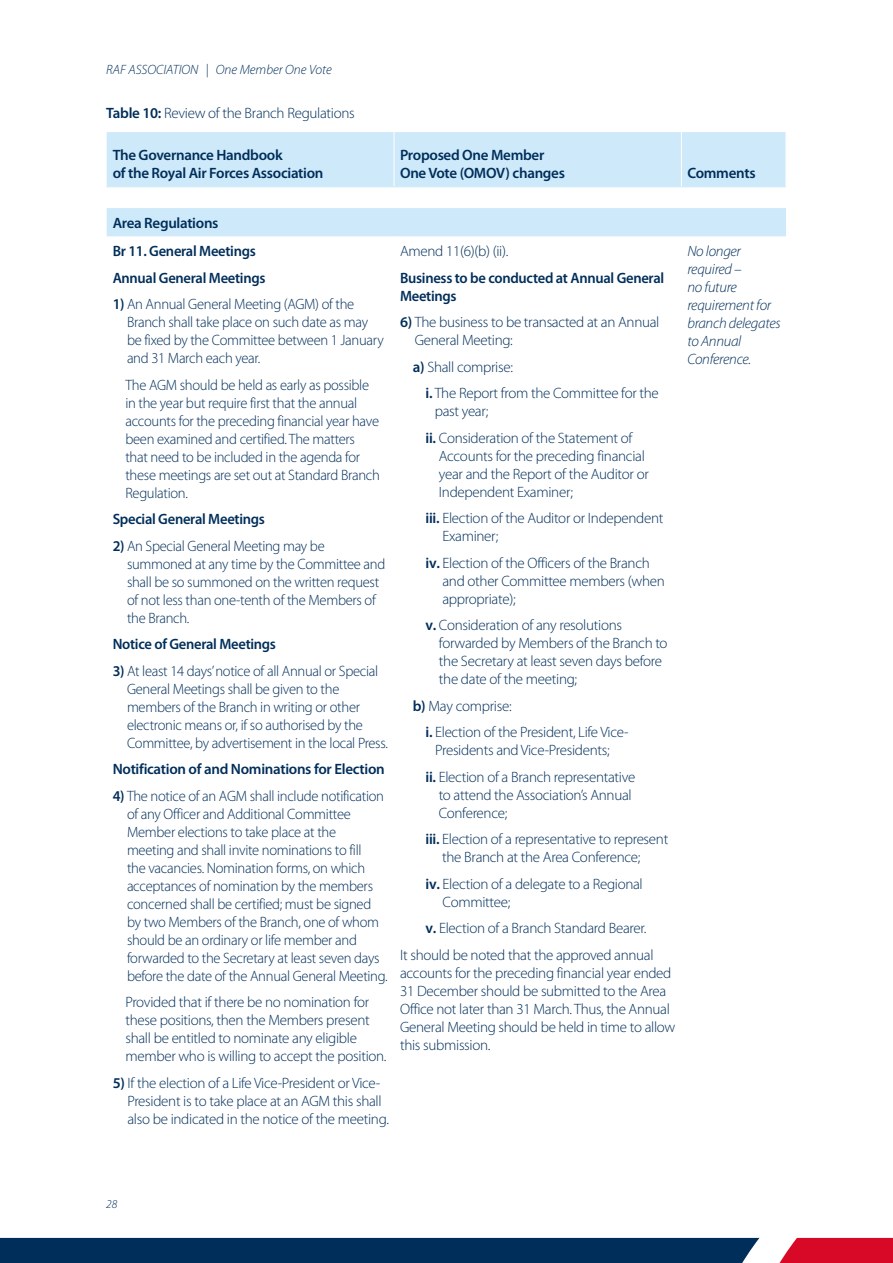
<style>
.page{position:relative;width:893px;height:1263px;background:#fff}
.page>*{position:absolute;margin:0;border:0;box-sizing:border-box;transform-origin:0 0}
.Body_text{font:300 15px/18px "Myriad Pro";letter-spacing:-.02em;color:#002e5a}
.Body_text-2{font:600 15px/18px "Myriad Pro";letter-spacing:-.02em;color:#002e5a}
.Body_text-3{font:italic 300 15px/18px "Myriad Pro";letter-spacing:-.02em;color:#002e5a}
.t1{font:italic 300 13.5px "Myriad Pro";color:#002e5a}
.t2{font:italic 300 12px "Myriad Pro";color:#002e5a}
.s1{font-weight:600}
</style>
<div class="page">
<svg style="left:0;top:1237px;width:893px;height:26px;background:#2b3960"></svg>
<svg style="left:106px;top:132px;width:680px;height:104px"></svg>
<hr style="left:106px;top:186px;width:288px;height:1px;background:#ceeafa">
<hr style="left:394px;top:186px;width:287px;height:1px;background:#ceeafa">
<hr style="left:681px;top:186px;width:105px;height:1px;background:#ceeafa">
<p class="t1" style="left:106px;top:61px;width:227px">RAF ASSOCIATION | One Member One Vote</p>
<p class="Body_text" style="left:106px;top:103px;width:250px"><span class="s1">Table 10:</span> Review of the Branch Regulations</p>
<p class="Body_text-2" style="left:113px;top:146px;width:212px">The Governance Handbook<br>of the Royal Air Forces Association</p>
<p class="Body_text-2" style="left:400px;top:146px;width:166px">Proposed One Member<br>One Vote (OMOV) changes</p>
<p class="Body_text-2" style="left:687px;top:164px;width:70px">Comments</p>
<p class="Body_text-2" style="left:113px;top:213px;width:107px">Area Regulations</p>
<p class="Body_text-2" style="left:113px;top:242px;width:145px">Br 11. General Meetings</p>
<p class="Body_text-2" style="left:113px;top:268px;width:154px">Annual General Meetings</p>
<p class="Body_text" style="left:127px;top:295px;width:258px;text-indent:-14px"><span class="s1">1)</span> An Annual General Meeting (AGM) of the Branch shall take place on such date as may be fixed by the Committee between 1 January and 31 March each year.</p>
<p class="Body_text" style="left:125px;top:375px;width:256px">The AGM should be held as early as possible in the year but require first that the annual accounts for the preceding financial year have been examined and certified. The matters that need to be included in the agenda for these meetings are set out at Standard Branch Regulation.</p>
<p class="Body_text-2" style="left:113px;top:510px;width:154px">Special General Meetings</p>
<p class="Body_text" style="left:127px;top:536px;width:260px;text-indent:-14px"><span class="s1">2)</span> An Special General Meeting may be summoned at any time by the Committee and shall be so summoned on the written request of not less than one-tenth of the Members of the Branch.</p>
<p class="Body_text-2" style="left:113px;top:635px;width:165px">Notice of General Meetings</p>
<p class="Body_text" style="left:127px;top:661px;width:262px;text-indent:-14px"><span class="s1">3)</span> At least 14 days’ notice of all Annual or Special General Meetings shall be given to the members of the Branch in writing or other electronic means or, if so authorised by the Committee, by advertisement in the local Press.</p>
<p class="Body_text-2" style="left:113px;top:760px;width:274px">Notification of and Nominations for Election</p>
<p class="Body_text" style="left:127px;top:786px;width:262px;text-indent:-14px"><span class="s1">4)</span> The notice of an AGM shall include notification of any Officer and Additional Committee Member elections to take place at the<br>meeting and shall invite nominations to fill<br>the vacancies. Nomination forms, on which acceptances of nomination by the members concerned shall be certified; must be signed by two Members of the Branch, one of whom should be an ordinary or life member and forwarded to the Secretary at least seven days before the date of the Annual General Meeting.</p>
<p class="Body_text" style="left:125px;top:993px;width:263px">Provided that if there be no nomination for these positions, then the Members present shall be entitled to nominate any eligible member who is willing to accept the position.</p>
<p class="Body_text" style="left:127px;top:1073px;width:263px;text-indent:-15px"><span class="s1">5)</span> If the election of a Life Vice-President or Vice-<br>President is to take place at an AGM this shall also be indicated in the notice of the meeting.</p>
<p class="Body_text" style="left:400px;top:242px;width:110px">Amend 11(6)(b) (ii).</p>
<p class="Body_text-2" style="left:400px;top:268px;width:266px">Business to be conducted at Annual General<br>Meetings</p>
<p class="Body_text" style="left:415px;top:313px;width:246px;text-indent:-15px"><span class="s1">6)</span> The business to be transacted at an Annual<br>General Meeting:</p>
<p class="Body_text" style="left:413px;top:357px;width:102px"><span class="s1">a)</span> Shall comprise:</p>
<p class="Body_text" style="left:435px;top:384px;width:226px;text-indent:-9px"><span class="s1">i.</span> The Report from the Committee for the past year;</p>
<p class="Body_text" style="left:439px;top:428px;width:211px;text-indent:-13px"><span class="s1">ii.</span> Consideration of the Statement of Accounts for the preceding financial year and the Report of the Auditor or Independent Examiner;</p>
<p class="Body_text" style="left:442px;top:509px;width:223px;text-indent:-17px"><span class="s1">iii.</span> Election of the Auditor or Independent<br>Examiner;</p>
<p class="Body_text" style="left:442px;top:553px;width:224px;text-indent:-17px"><span class="s1">iv.</span> Election of the Officers of the Branch and other Committee members (when appropriate);</p>
<p class="Body_text" style="left:439px;top:616px;width:230px;text-indent:-13px"><span class="s1">v.</span> Consideration of any resolutions forwarded by Members of the Branch to the Secretary at least seven days before the date of the meeting;</p>
<p class="Body_text" style="left:413px;top:696px;width:100px"><span class="s1">b)</span> May comprise:</p>
<p class="Body_text" style="left:435px;top:723px;width:195px;text-indent:-10px"><span class="s1">i.</span> Election of the President, Life Vice-<br>Presidents and Vice-Presidents;</p>
<p class="Body_text" style="left:439px;top:767px;width:198px;text-indent:-13px"><span class="s1">ii.</span> Election of a Branch representative to attend the Association’s Annual<br>Conference;</p>
<p class="Body_text" style="left:442px;top:830px;width:228px;text-indent:-17px"><span class="s1">iii.</span> Election of a representative to represent the Branch at the Area Conference;</p>
<p class="Body_text" style="left:443px;top:875px;width:202px;text-indent:-17px"><span class="s1">iv.</span> Election of a delegate to a Regional<br>Committee;</p>
<p class="Body_text" style="left:426px;top:919px;width:222px"><span class="s1">v.</span> Election of a Branch Standard Bearer.</p>
<p class="Body_text" style="left:400px;top:946px;width:277px">It should be noted that the approved annual accounts for the preceding financial year ended 31 December should be submitted to the Area Office not later than 31 March. Thus, the Annual General Meeting should be held in time to allow this submission.</p>
<p class="Body_text-3" style="left:687px;top:242px;width:95px">No longer required –<br>no future requirement for branch delegates to Annual<br>Conference.</p>
<p class="t2" style="left:106px;top:1197px;width:13px">28</p>
</div>
